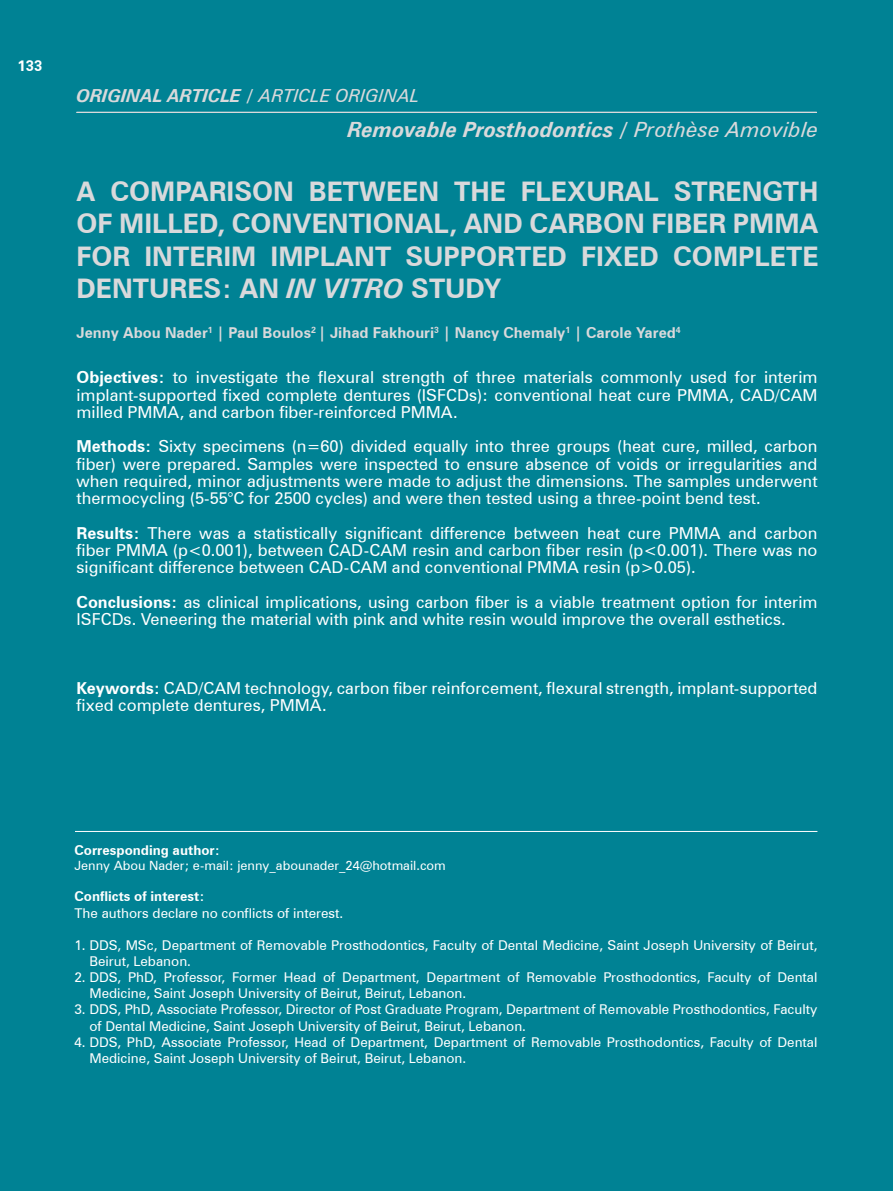
<style>
.page{position:relative;width:893px;height:1191px;background:#008294}
.page>*{position:absolute;margin:0;border:0;box-sizing:border-box;transform-origin:0 0}
.t1{font:700 27px/32.4px "Zurich BT";color:#d9d9db;text-align:justify}
.t2{font:italic 700 21px "Zurich BT";color:#d9d9db}
.t3{font:italic 700 18px "Zurich BT";color:#d9d9db}
.t4{font:16.5px/17.2px "Zurich BT";color:#fff;text-align:justify}
.t5{font:700 15px "Zurich BT";color:#d9d9db}
.t6{font:700 15px "Zurich BT";color:#fff}
.t7{font:13.5px/16.2px "Zurich BT";color:#fff}
.t8{font:700 13.5px "Zurich BT";color:#fff}
.t9{font:12.75px "Zurich BT";color:#fff}
.s1{font-style:normal}
.s2{font-weight:400}
.s3{font-style:italic}
.s4{font-weight:700}
</style>
<div class="page">
<hr style="left:77px;top:112px;width:740px;height:1px;background:#d9d9db">
<hr style="left:75px;top:831px;width:742px;height:1px;background:#fff">
<p class="t6" style="left:17px;top:57px;width:26px">133</p>
<p class="t3" style="left:77px;top:84px;width:345px">ORIGINAL ARTICLE <span class="s1">/</span> <span class="s2">ARTICLE ORIGINAL</span></p>
<p class="t2" style="left:348px;top:117px;width:472px">Removable Prosthodontics / <span class="s2">Prothèse Amovible</span></p>
<p class="t1" style="left:76px;top:175px;width:743px">A COMPARISON BETWEEN THE FLEXURAL STRENGTH OF MILLED, CONVENTIONAL, AND CARBON FIBER PMMA FOR INTERIM IMPLANT SUPPORTED FIXED COMPLETE DENTURES: AN <span class="s3">IN VITRO</span> STUDY</p>
<p class="t5" style="left:76px;top:324px;width:606px">Jenny Abou Nader<sup>1</sup> | Paul Boulos<sup>2</sup> | Jihad Fakhouri<sup>3</sup> | Nancy Chemaly<sup>1</sup> | Carole Yared<sup>4</sup></p>
<p class="t4" style="left:76px;top:369px;width:743px"><span class="s4">Objectives:</span> to investigate the flexural strength of three materials commonly used for interim implant-supported fixed complete dentures (ISFCDs): conventional heat cure PMMA, CAD/CAM milled PMMA, and carbon fiber-reinforced PMMA.</p>
<p class="t4" style="left:76px;top:438px;width:743px"><span class="s4">Methods:</span> Sixty specimens (n=60) divided equally into three groups (heat cure, milled, carbon fiber) were prepared. Samples were inspected to ensure absence of voids or irregularities and when required, minor adjustments were made to adjust the dimensions. The samples underwent thermocycling (5-55°C for 2500 cycles) and were then tested using a three-point bend test.</p>
<p class="t4" style="left:76px;top:524px;width:743px"><span class="s4">Results:</span> There was a statistically significant difference between heat cure PMMA and carbon fiber PMMA (p&lt;0.001), between CAD-CAM resin and carbon fiber resin (p&lt;0.001). There was no significant difference between CAD-CAM and conventional PMMA resin (p&gt;0.05).</p>
<p class="t4" style="left:76px;top:593px;width:742px"><span class="s4">Conclusions:</span> as clinical implications, using carbon fiber is a viable treatment option for interim<br>ISFCDs. Veneering the material with pink and white resin would improve the overall esthetics.</p>
<p class="t4" style="left:76px;top:679px;width:743px"><span class="s4">Keywords:</span> CAD/CAM technology, carbon fiber reinforcement, flexural strength, implant-supported fixed complete dentures, PMMA.</p>
<p class="t8" style="left:74px;top:841px;width:147px">Corresponding author:</p>
<p class="t9" style="left:74px;top:857px;width:373px">Jenny Abou Nader; e-mail: jenny_abounader_24@hotmail.com</p>
<p class="t8" style="left:74px;top:888px;width:132px">Conflicts of interest:</p>
<p class="t7" style="left:74px;top:904px;width:270px">The authors declare no conflicts of interest.</p>
<p class="t7" style="left:89px;top:936px;width:730px;text-indent:-15px">1. DDS, MSc, Department of Removable Prosthodontics, Faculty of Dental Medicine, Saint Joseph University of Beirut,<br>Beirut, Lebanon.</p>
<p class="t7" style="left:89px;top:969px;width:729px;text-indent:-15px">2. DDS, PhD, Professor, Former Head of Department, Department of Removable Prosthodontics, Faculty of Dental<br>Medicine, Saint Joseph University of Beirut, Beirut, Lebanon.</p>
<p class="t7" style="left:89px;top:1001px;width:729px;text-indent:-15px">3. DDS, PhD, Associate Professor, Director of Post Graduate Program, Department of Removable Prosthodontics, Faculty of Dental Medicine, Saint Joseph University of Beirut, Beirut, Lebanon.</p>
<p class="t7" style="left:89px;top:1033px;width:729px;text-indent:-15px">4. DDS, PhD, Associate Professor, Head of Department, Department of Removable Prosthodontics, Faculty of Dental<br>Medicine, Saint Joseph University of Beirut, Beirut, Lebanon.</p>
</div>
